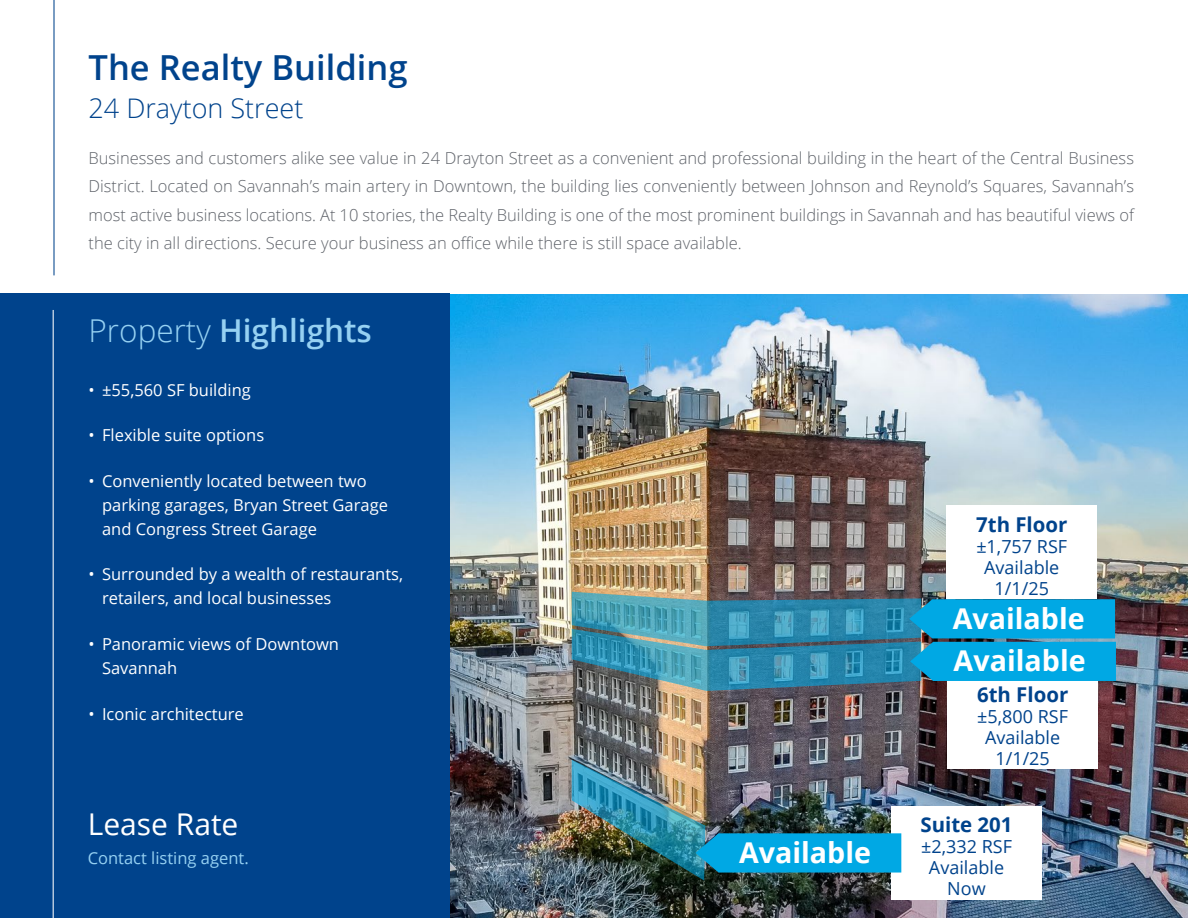
<style>
.page{position:relative;width:1188px;height:918px;background:#fff}
.page>*{position:absolute;margin:0;border:0;box-sizing:border-box;transform-origin:0 0}
.t1{font:600 34.5px "Open Sans";color:#00438c}
.t2{font:600 31.5px "Open Sans";color:#96d1f2}
.t3{font:30px "Open Sans";color:#fff}
.t4{font:700 28.65px "Open Sans";color:#fff}
.t5{font:300 27px "Open Sans";color:#00438c}
.t6{font:700 20.4px "Open Sans";color:#00438c}
.t7{font:18px/21px "Open Sans";color:#00438c;text-align:center}
.t8{font:300 16.5px/28.5px "Open Sans";color:#5f636a;text-align:justify}
.t9{font:16.5px/24px "Open Sans";color:#fff}
.t10{font:16.5px "Open Sans";color:#96d1f2}
.s1{font-weight:300}
</style>
<div class="page">
<img style="left:449px;top:294px;width:739px;height:624px">
<div style="left:947px;top:675px;width:151px;height:94px;background:#fff"></div>
<div style="left:0;top:294px;width:449px;height:624px;background:#00438c"></div>
<hr style="left:53px;top:0;width:2px;height:275px;background:#00438c">
<hr style="left:52px;top:310px;width:2px;height:608px;background:#fff">
<div style="left:891px;top:806px;width:151px;height:93px;background:#fff"></div>
<img style="left:572px;top:760px;width:329px;height:121px">
<div style="left:947px;top:505px;width:150px;height:94px;background:#fff"></div>
<svg style="left:572px;top:592px;width:544px;height:99px;background:#3996b7"></svg>
<h1 class="t1" style="left:89px;top:44px;width:320px">The Realty Building</h1>
<h3 class="t5" style="left:89px;top:90px;width:216px">24 Drayton Street</h3>
<p class="t8" style="left:89px;top:143px;width:1047px">Businesses and customers alike see value in 24 Drayton Street as a convenient and professional building in the heart of the Central Business District. Located on Savannah’s main artery in Downtown, the building lies conveniently between Johnson and Reynold’s Squares, Savannah’s most active business locations. At 10 stories, the Realty Building is one of the most prominent buildings in Savannah and has beautiful views of the city in all directions. Secure your business an office while there is still space available.</p>
<h2 class="t2" style="left:89px;top:309px;width:285px"><span class="s1">Property</span> Highlights</h2>
<p class="t9" style="left:89px;top:377px;width:164px">• ±55,560 SF building</p>
<p class="t9" style="left:89px;top:423px;width:177px">• Flexible suite options</p>
<p class="t9" style="left:102px;top:468px;width:287px;text-indent:-13px">• Conveniently located between two parking garages, Bryan Street Garage and Congress Street Garage</p>
<p class="t9" style="left:102px;top:562px;width:303px;text-indent:-13px">• Surrounded by a wealth of restaurants, retailers, and local businesses</p>
<p class="t9" style="left:102px;top:632px;width:239px;text-indent:-13px">• Panoramic views of Downtown<br>Savannah</p>
<p class="t9" style="left:89px;top:701px;width:157px">• Iconic architecture</p>
<h3 class="t3" style="left:88px;top:803px;width:152px">Lease Rate</h3>
<p class="t10" style="left:88px;top:847px;width:162px">Contact listing agent.</p>
<h3 class="t4" style="left:739px;top:832px;width:134px">Available</h3>
<p class="t6" style="left:976px;top:510px;width:93px">7th Floor</p>
<p class="t7" style="left:976px;top:535px;width:92px">±1,757 RSF<br>Available<br>1/1/25</p>
<h3 class="t4" style="left:953px;top:598px;width:134px">Available</h3>
<h3 class="t4" style="left:954px;top:641px;width:134px">Available</h3>
<p class="t6" style="left:977px;top:680px;width:93px">6th Floor</p>
<p class="t7" style="left:977px;top:705px;width:92px">±5,800 RSF<br>Available<br>1/1/25</p>
<p class="t6" style="left:921px;top:811px;width:94px">Suite 201</p>
<p class="t7" style="left:921px;top:836px;width:92px">±2,332 RSF<br>Available<br>Now</p>
</div>
